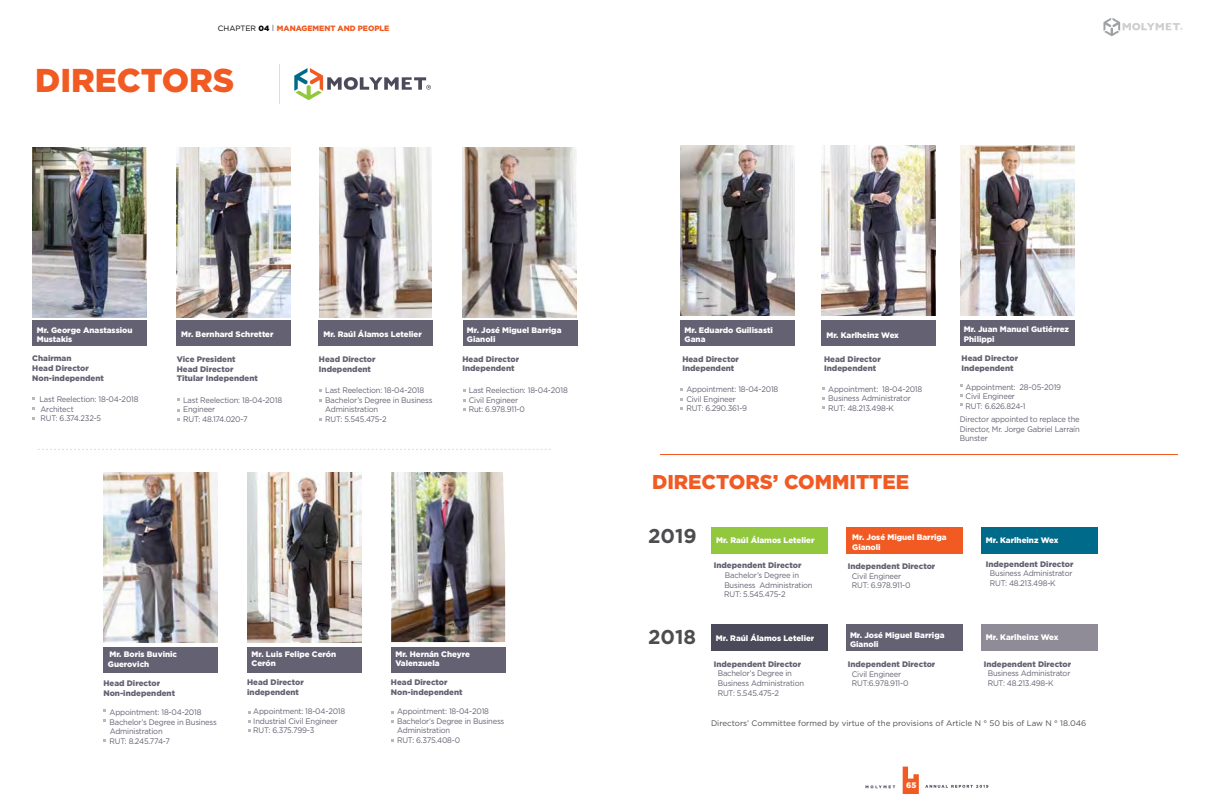
<style>
.page{position:relative;width:1219px;height:794px;background:#fff}
.page>*{position:absolute;margin:0;border:0;box-sizing:border-box;transform-origin:0 0}
.t1{font:900 33px "Gotham";color:#f15a22}
.t2{font:900 20px "Gotham";color:#f15a22}
.t3{font:700 20px "Gotham";color:#4d4d4f}
.t4{font:8px/9.6px "Gotham";letter-spacing:-.025em;color:#636172;scale:.95 1}
.t5{font:900 8px/9.6px "Gotham";color:#636172}
.t6{font:900 8px/9.6px "Gotham";color:#fff}
.t7{font:8px "Gotham";color:#4d4d4f}
.t8{font:900 7.7px "Gotham";color:#f15a22}
.s1{font-weight:400;color:#000}
.s2{color:#000}
.s3{font-weight:400;font-size:12px;color:#8a8c8e}
</style>
<div class="page">
<svg style="left:1103px;top:18px;width:80px;height:18px"></svg>
<svg style="left:903px;top:766px;width:16px;height:28px"></svg>
<svg style="left:865px;top:785px;width:30px;height:3px"></svg>
<svg style="left:925px;top:785px;width:63px;height:2px"></svg>
<div style="left:712px;top:527px;width:116px;height:26px;background:#92c83e"></div>
<div style="left:712px;top:625px;width:116px;height:26px;background:#4b4a5a"></div>
<div style="left:847px;top:527px;width:116px;height:26px;background:#f15a22"></div>
<div style="left:847px;top:625px;width:116px;height:26px;background:#636172"></div>
<div style="left:982px;top:527px;width:116px;height:26px;background:#006a8a"></div>
<div style="left:982px;top:625px;width:116px;height:26px;background:#8f8c97"></div>
<svg style="left:294px;top:68px;width:137px;height:32px"></svg>
<hr style="left:279px;top:64px;width:1px;height:40px;background:#dcdcdc">
<hr style="left:660px;top:454px;width:518px;height:1px;background:#f15a22">
<img style="left:177px;top:147px;width:114px;height:170px">
<img style="left:32px;top:147px;width:114px;height:170px">
<img style="left:104px;top:472px;width:114px;height:170px">
<img style="left:680px;top:145px;width:114px;height:170px">
<img style="left:247px;top:472px;width:114px;height:170px">
<img style="left:822px;top:145px;width:114px;height:170px">
<img style="left:391px;top:472px;width:114px;height:170px">
<img style="left:960px;top:145px;width:114px;height:170px">
<img style="left:320px;top:147px;width:112px;height:170px">
<img style="left:463px;top:147px;width:114px;height:170px">
<div style="left:32px;top:320px;width:114px;height:26px;background:#636172"></div>
<div style="left:103px;top:647px;width:115px;height:26px;background:#636172"></div>
<div style="left:680px;top:320px;width:114px;height:26px;background:#636172"></div>
<div style="left:247px;top:647px;width:114px;height:26px;background:#636172"></div>
<div style="left:821px;top:320px;width:115px;height:26px;background:#636172"></div>
<div style="left:391px;top:647px;width:114px;height:26px;background:#636172"></div>
<div style="left:960px;top:320px;width:114px;height:26px;background:#636172"></div>
<div style="left:176px;top:320px;width:114px;height:26px;background:#636172"></div>
<div style="left:319px;top:320px;width:114px;height:26px;background:#636172"></div>
<div style="left:463px;top:320px;width:114px;height:26px;background:#636172"></div>
<svg style="left:38px;top:449px;width:513px;height:1px"></svg>
<p class="t8" style="left:218px;top:23px;width:173px"><span class="s1">CHAPTER</span> <span class="s2">04</span> <span class="s3">ı</span> MANAGEMENT AND PEOPLE</p>
<h1 class="t1" style="left:35px;top:57px;width:201px">DIRECTORS</h1>
<p class="t6" style="left:37px;top:325px;width:97px">Mr. George Anastassiou<br>Mustakis</p>
<p class="t5" style="left:32px;top:354px;width:73px">Chairman<br>Head Director<br>Non-independent</p>
<p class="t4" style="left:40px;top:394px;width:106px">Last Reelection: 18-04-2018<br>Architect<br>RUT: 6.374.232-5</p>
<p class="t6" style="left:181px;top:329px;width:94px">Mr. Bernhard Schretter</p>
<p class="t5" style="left:177px;top:354px;width:83px">Vice President<br>Head Director<br>Titular Independent</p>
<p class="t4" style="left:183px;top:395px;width:106px">Last Reelection: 18-04-2018<br>Engineer<br>RUT: 48.174.020-7</p>
<p class="t6" style="left:323px;top:329px;width:100px">Mr. Raúl Álamos Letelier</p>
<p class="t5" style="left:319px;top:354px;width:58px">Head Director<br>Independent</p>
<p class="t4" style="left:325px;top:385px;width:114px">Last Reelection: 18-04-2018<br>Bachelor’s Degree in Business<br>Administration<br>RUT: 5.545.475-2</p>
<p class="t6" style="left:467px;top:325px;width:96px">Mr. José Miguel Barriga<br>Gianoli</p>
<p class="t5" style="left:462px;top:354px;width:58px">Head Director<br>Independent</p>
<p class="t4" style="left:469px;top:385px;width:106px">Last Reelection: 18-04-2018<br>Civil Engineer<br>Rut: 6.978.911-0</p>
<p class="t6" style="left:108px;top:649px;width:71px">Mr. Boris Buvinic<br>Guerovich</p>
<p class="t5" style="left:103px;top:678px;width:73px">Head Director<br>Non-independent</p>
<p class="t4" style="left:110px;top:707px;width:114px">Appointment: 18-04-2018<br>Bachelor’s Degree in Business<br>Administration<br>RUT: 8.245.774-7</p>
<p class="t6" style="left:252px;top:649px;width:86px">Mr. Luis Felipe Cerón<br>Cerón</p>
<p class="t5" style="left:247px;top:677px;width:58px">Head Director independent</p>
<p class="t4" style="left:253px;top:706px;width:98px">Appointment: 18-04-2018<br>Industrial Civil Engineer<br>RUT: 6.375.799-3</p>
<p class="t6" style="left:395px;top:649px;width:76px">Mr. Hernán Cheyre<br>Valenzuela</p>
<p class="t5" style="left:391px;top:677px;width:73px">Head Director<br>Non-independent</p>
<p class="t4" style="left:397px;top:706px;width:114px">Appointment: 18-04-2018<br>Bachelor’s Degree in Business<br>Administration<br>RUT: 6.375.408-0</p>
<p class="t6" style="left:685px;top:325px;width:90px">Mr. Eduardo Guilisasti<br>Gana</p>
<p class="t5" style="left:682px;top:354px;width:58px">Head Director<br>Independent</p>
<p class="t4" style="left:686px;top:384px;width:98px">Appointment: 18-04-2018<br>Civil Engineer<br>RUT: 6.290.361-9</p>
<p class="t6" style="left:826px;top:330px;width:74px">Mr. Karlheinz Wex</p>
<p class="t5" style="left:824px;top:354px;width:58px">Head Director<br>Independent</p>
<p class="t4" style="left:828px;top:384px;width:100px">Appointment: 18-04-2018<br>Business Administrator<br>RUT: 48.213.498-K</p>
<p class="t6" style="left:964px;top:324px;width:107px">Mr. Juan Manuel Gutiérrez<br>Philippi</p>
<p class="t5" style="left:962px;top:353px;width:58px">Head Director<br>Independent</p>
<p class="t4" style="left:966px;top:382px;width:102px">Appointment: 28-05-2019<br>Civil Engineer<br>RUT: 6.626.824-1</p>
<p class="t4" style="left:960px;top:414px;width:128px;text-align:justify">Director appointed to replace the Director, Mr. Jorge Gabriel Larraín Bunster</p>
<h2 class="t2" style="left:652px;top:467px;width:259px">DIRECTORS’ COMMITTEE</h2>
<h2 class="t3" style="left:648px;top:522px;width:50px">2019</h2>
<p class="t6" style="left:852px;top:532px;width:96px">Mr. José Miguel Barriga<br>Gianoli</p>
<p class="t5" style="left:848px;top:561px;width:89px">Independent Director</p>
<p class="t4" style="left:852px;top:571px;width:63px">Civil Engineer<br>RUT: 6.978.911-0</p>
<p class="t6" style="left:716px;top:535px;width:100px">Mr. Raúl Álamos Letelier</p>
<p class="t5" style="left:714px;top:561px;width:89px">Independent Director</p>
<p class="t4" style="left:724px;top:570px;width:95px">Bachelor’s Degree in<br>Business Administration<br>RUT: 5.545.475-2</p>
<p class="t6" style="left:716px;top:633px;width:100px">Mr. Raúl Álamos Letelier</p>
<p class="t5" style="left:714px;top:659px;width:89px">Independent Director</p>
<p class="t4" style="left:718px;top:668px;width:92px">Bachelor’s Degree in<br>Business Administration<br>RUT: 5.545.475-2</p>
<p class="t6" style="left:986px;top:535px;width:74px">Mr. Karlheinz Wex</p>
<p class="t5" style="left:986px;top:559px;width:89px">Independent Director</p>
<p class="t4" style="left:990px;top:568px;width:88px">Business Administrator<br>RUT: 48.213.498-K</p>
<h2 class="t3" style="left:648px;top:624px;width:49px">2018</h2>
<p class="t6" style="left:850px;top:630px;width:96px">Mr. José Miguel Barriga<br>Gianoli</p>
<p class="t5" style="left:848px;top:659px;width:89px">Independent Director</p>
<p class="t4" style="left:852px;top:669px;width:61px">Civil Engineer<br>RUT:6.978.911-0</p>
<p class="t6" style="left:986px;top:632px;width:74px">Mr. Karlheinz Wex</p>
<p class="t5" style="left:984px;top:659px;width:89px">Independent Director</p>
<p class="t4" style="left:988px;top:668px;width:88px">Business Administrator<br>RUT: 48.213.498-K</p>
<p class="t7" style="left:711px;top:718px;width:377px">Directors’ Committee formed by virtue of the provisions of Article N ° 50 bis of Law N ° 18.046</p>
<p class="t6" style="left:906px;top:780px;width:12px">65</p>
</div>
